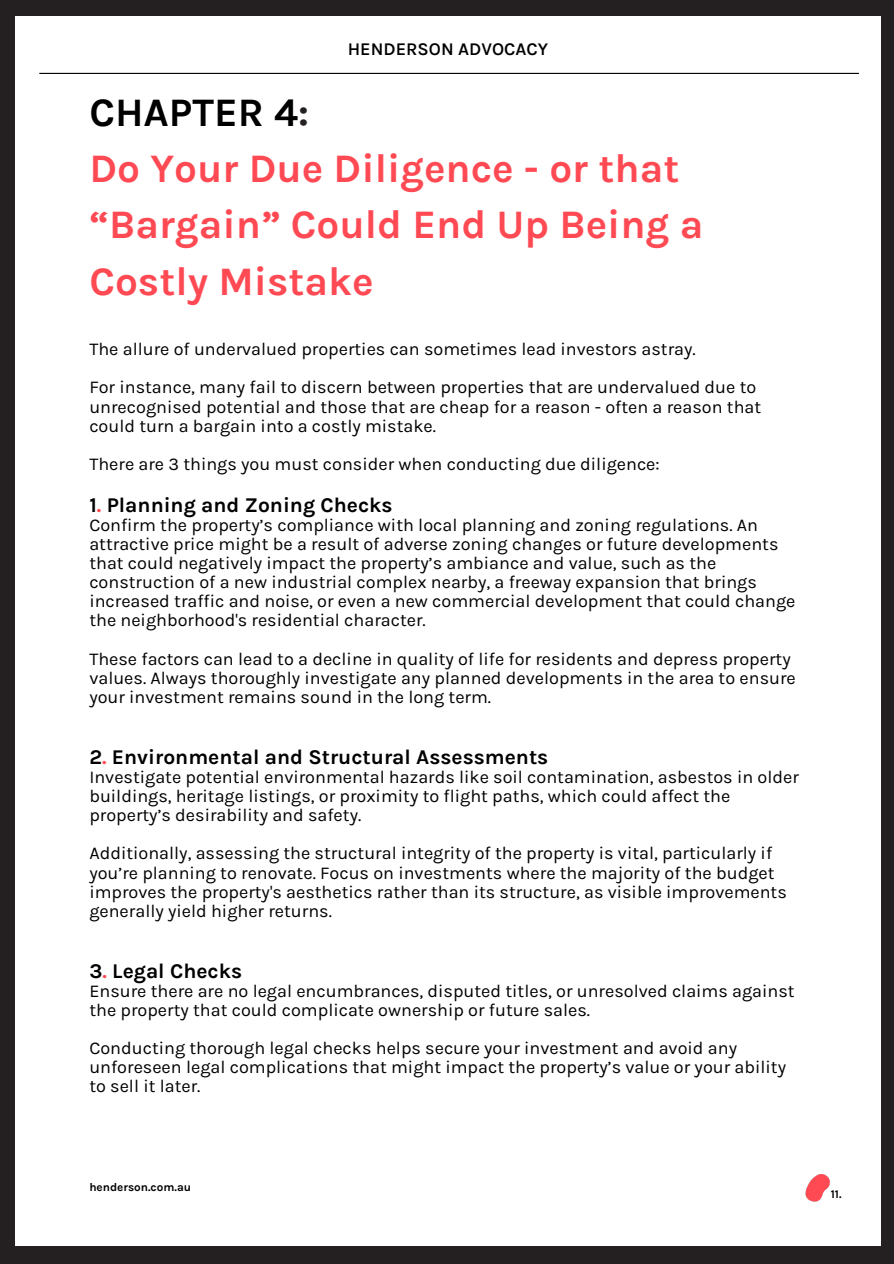
<style>
.page{position:relative;width:894px;height:1264px;background:#fff}
.page>*{position:absolute;margin:0;border:0;box-sizing:border-box;transform-origin:0 0}
.t1{font:700 40.5px/56.2px "Karla";color:#ff4a54}
.t2{font:700 21px "Karla";color:#000}
.t3{font:18px/19.2px "Karla";color:#000}
.t4{font:600 18px "Karla";color:#000}
.t5{font:700 11.7px "Karla";color:#000}
.s1{color:#000}
.s2{color:#241f21}
.s3{color:#ff4a54}
</style>
<div class="page">
<div style="left:0;top:0;width:893px;height:1263px;background:#241f21"></div>
<div style="left:15px;top:16px;width:865px;height:1230px;background:#fff"></div>
<img style="left:805px;top:1174px;width:25px;height:27px">
<hr style="left:40px;top:73px;width:818px;height:1px;background:#000">
<p class="t4" style="left:347px;top:38px;width:202px">HENDERSON ADVOCACY</p>
<h1 class="t1" style="left:89px;top:84px;width:615px"><span class="s1">CHAPTER 4</span><span class="s2">:<br></span>Do Your Due Diligence - or that “Bargain” Could End Up Being a<br>Costly Mistake</h1>
<h3 class="t3" style="left:89px;top:339px;width:607px">The allure of undervalued properties can sometimes lead investors astray.</h3>
<h3 class="t3" style="left:89px;top:378px;width:673px">For instance, many fail to discern between properties that are undervalued due to unrecognised potential and those that are cheap for a reason - often a reason that could turn a bargain into a costly mistake.</h3>
<h3 class="t3" style="left:89px;top:454px;width:571px">There are 3 things you must consider when conducting due diligence:</h3>
<h3 class="t2" style="left:89px;top:492px;width:305px">1<span class="s3">.</span> Planning and Zoning Checks</h3>
<p class="t3" style="left:89px;top:515px;width:707px">Confirm the property’s compliance with local planning and zoning regulations. An attractive price might be a result of adverse zoning changes or future developments that could negatively impact the property’s ambiance and value, such as the construction of a new industrial complex nearby, a freeway expansion that brings increased traffic and noise, or even a new commercial development that could change the neighborhood's residential character.</p>
<p class="t3" style="left:89px;top:649px;width:707px">These factors can lead to a decline in quality of life for residents and depress property values. Always thoroughly investigate any planned developments in the area to ensure your investment remains sound in the long term.</p>
<h3 class="t2" style="left:89px;top:744px;width:460px">2<span class="s3">.</span> Environmental and Structural Assessments</h3>
<p class="t3" style="left:89px;top:767px;width:710px">Investigate potential environmental hazards like soil contamination, asbestos in older buildings, heritage listings, or proximity to flight paths, which could affect the property’s desirability and safety.</p>
<p class="t3" style="left:89px;top:843px;width:698px">Additionally, assessing the structural integrity of the property is vital, particularly if you’re planning to renovate. Focus on investments where the majority of the budget improves the property's aesthetics rather than its structure, as visible improvements generally yield higher returns.</p>
<h3 class="t2" style="left:89px;top:958px;width:154px">3<span class="s3">.</span> Legal Checks</h3>
<h3 class="t3" style="left:89px;top:981px;width:706px">Ensure there are no legal encumbrances, disputed titles, or unresolved claims against the property that could complicate ownership or future sales.</h3>
<p class="t3" style="left:89px;top:1038px;width:698px">Conducting thorough legal checks helps secure your investment and avoid any unforeseen legal complications that might impact the property’s value or your ability to sell it later.</p>
<p class="t5" style="left:89px;top:1180px;width:103px">henderson.com.au</p>
<p class="t5" style="left:830px;top:1187px;width:12px">11.</p>
</div>
